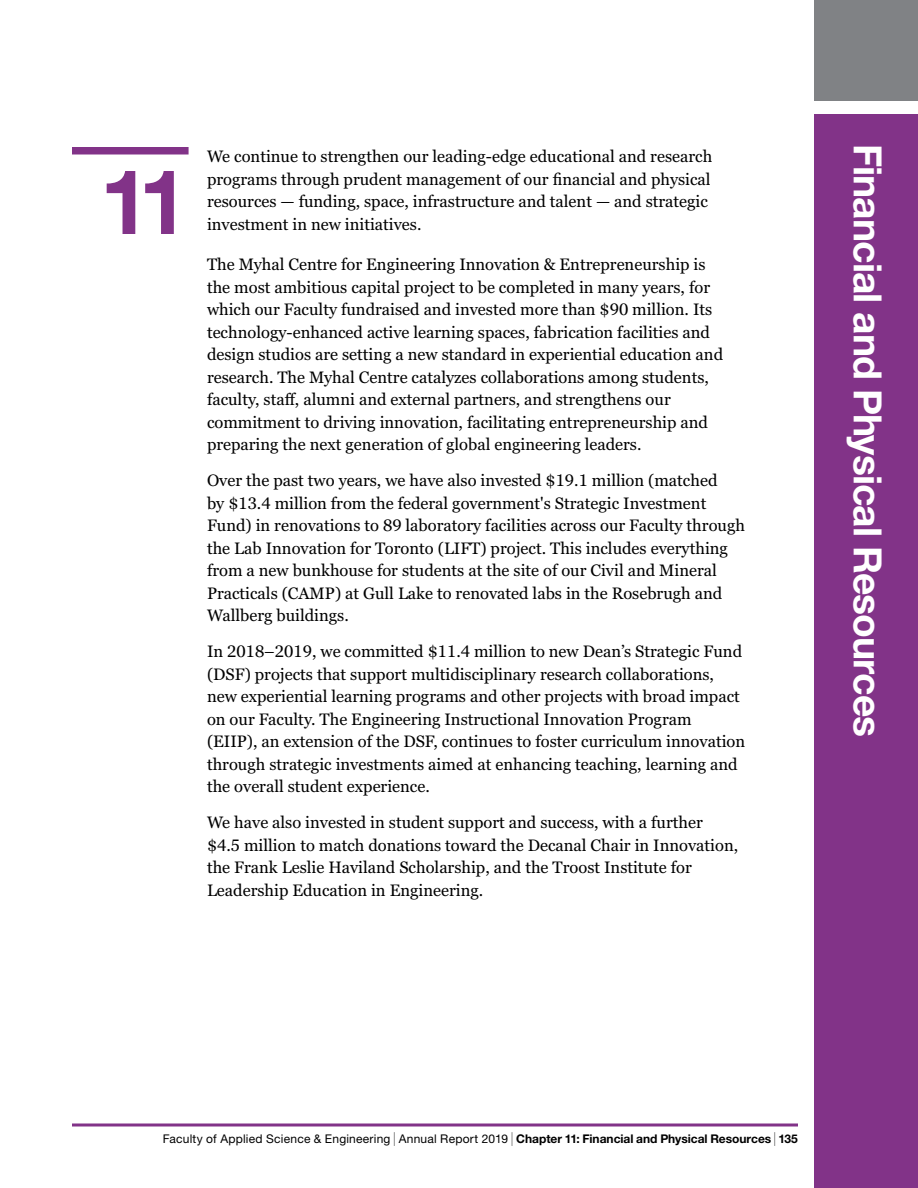
<style>
.page{position:relative;width:918px;height:1188px;background:#fff}
.page>*{position:absolute;margin:0;border:0;box-sizing:border-box;transform-origin:0 0}
.t1{font:700 90px "Helvetica Neue LT Std";color:#823388}
.t2{font:700 39px "Helvetica Neue LT Std";letter-spacing:-.025em;color:#fff}
.t3{font:16.5px/22.5px "Georgia Pro";color:#000}
.t4{font:12px "Helvetica Neue LT Std";letter-spacing:.02em;color:#000}
.s1{font-size:13.8px}
.s2{font-weight:700}
</style>
<div class="page">
<div style="left:814px;top:0;width:104px;height:100px;background:#808285"></div>
<div style="left:814px;top:114px;width:104px;height:1074px;background:#823388"></div>
<div style="left:72px;top:147px;width:117px;height:7px;background:#823388"></div>
<hr style="left:72px;top:1124px;width:726px;height:2px;background:#823388">
<h1 class="t1" style="left:100px;top:146px;width:90px">11</h1>
<p class="t3" style="left:207px;top:146px;width:507px">We continue to strengthen our leading-edge educational and research programs through prudent management of our financial and physical resources — funding, space, infrastructure and talent — and strategic investment in new initiatives.</p>
<p class="t3" style="left:207px;top:254px;width:518px">The Myhal Centre for Engineering Innovation &amp; Entrepreneurship is the most ambitious capital project to be completed in many years, for which our Faculty fundraised and invested more than $90 million. Its technology-enhanced active learning spaces, fabrication facilities and design studios are setting a new standard in experiential education and research. The Myhal Centre catalyzes collaborations among students, faculty, staff, alumni and external partners, and strengthens our commitment to driving innovation, facilitating entrepreneurship and preparing the next generation of global engineering leaders.</p>
<p class="t3" style="left:207px;top:470px;width:540px">Over the past two years, we have also invested $19.1 million (matched<br>by $13.4 million from the federal government's Strategic Investment Fund) in renovations to 89 laboratory facilities across our Faculty through the Lab Innovation for Toronto (LIFT) project. This includes everything from a new bunkhouse for students at the site of our Civil and Mineral Practicals (CAMP) at Gull Lake to renovated labs in the Rosebrugh and Wallberg buildings.</p>
<p class="t3" style="left:207px;top:641px;width:540px">In 2018–2019, we committed $11.4 million to new Dean’s Strategic Fund (DSF) projects that support multidisciplinary research collaborations, new experiential learning programs and other projects with broad impact on our Faculty. The Engineering Instructional Innovation Program (EIIP), an extension of the DSF, continues to foster curriculum innovation through strategic investments aimed at enhancing teaching, learning and the overall student experience.</p>
<p class="t3" style="left:207px;top:812px;width:533px">We have also invested in student support and success, with a further $4.5 million to match donations toward the Decanal Chair in Innovation, the Frank Leslie Haviland Scholarship, and the Troost Institute for Leadership Education in Engineering.</p>
<h2 class="t2" style="left:892px;top:144px;width:595px;rotate:90deg">Financial and Physical Resources</h2>
<p class="t4" style="left:163px;top:1132px;width:637px">Faculty of Applied Science &amp; Engineering <span class="s1">|</span> Annual Report 2019 <span class="s1">|</span> <span class="s2">Chapter 11: Financial and Physical Resources</span> <span class="s1">|</span> <span class="s2">135</span></p>
</div>
